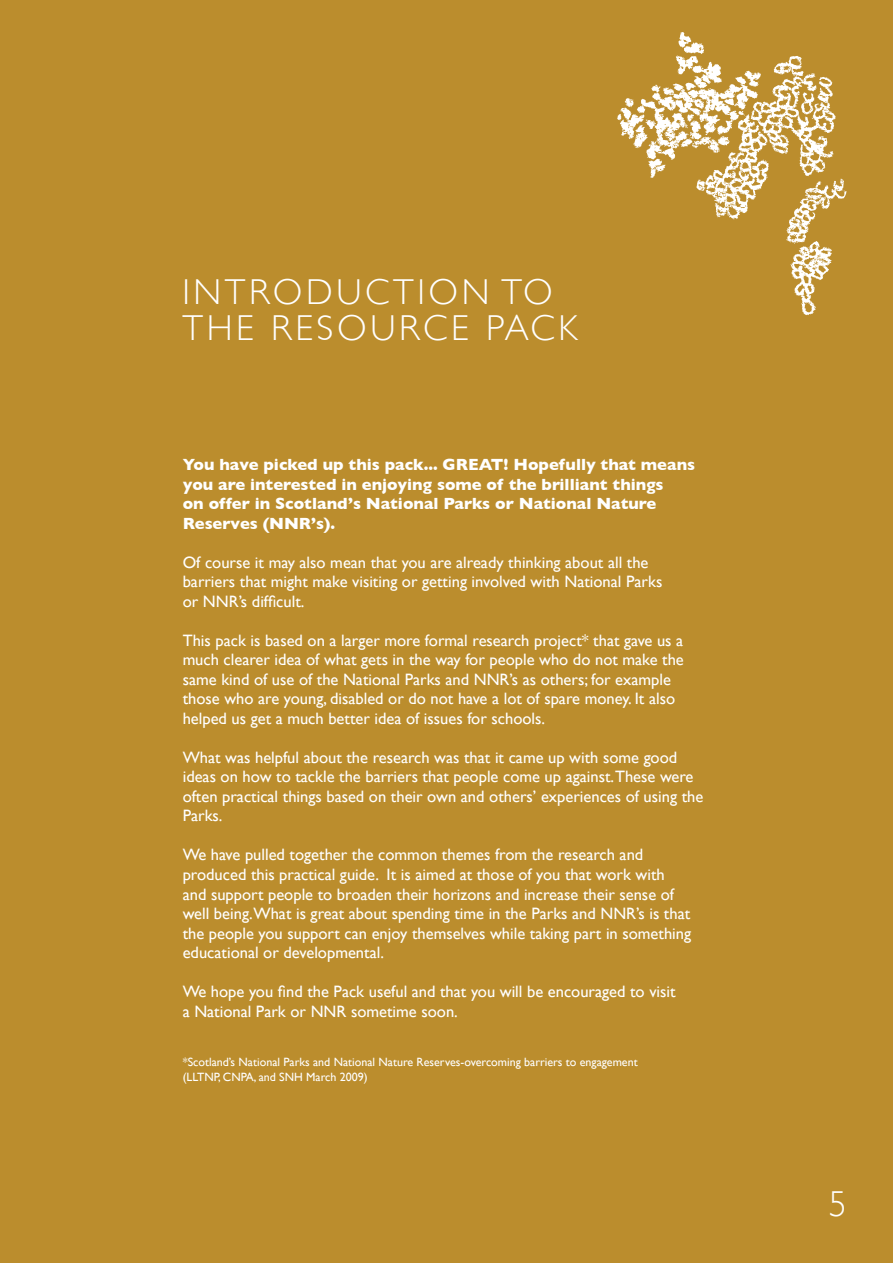
<style>
.page{position:relative;width:893px;height:1263px;background:#bb8d2d}
.page>*{position:absolute;margin:0;border:0;box-sizing:border-box;transform-origin:0 0}
.t1{font:300 36px/36px "Gill Sans";letter-spacing:.1em;color:#fff}
.t2{font:16.5px/19.5px "Gill Sans";color:#fff}
.t3{font:700 16.5px/19.5px "Gill Sans";color:#fff}
.t4{font:12px/15px "Gill Sans";color:#fff}
</style>
<div class="page">
<svg style="left:617px;top:32px;width:229px;height:283px"></svg>
<h1 class="t1" style="left:183px;top:274px;width:372px">INTRODUCTION TO<br>TH E RESOURC E PACK</h1>
<p class="t3" style="left:183px;top:455px;width:514px">You have picked up this pack... GREAT! Hopefully that means you are interested in enjoying some of the brilliant things<br>on offer in Scotland’s National Parks or National Nature Reserves (NNR’s).</p>
<p class="t2" style="left:183px;top:552px;width:481px">Of course it may also mean that you are already thinking about all the barriers that might make visiting or getting involved with National Parks or NNR</p>
<p class="t2" style="left:239px;top:591px;width:67px">’s difficult.</p>
<p class="t2" style="left:183px;top:630px;width:503px;text-align:justify">This pack is based on a larger more formal research project* that gave us a much clearer idea of what gets in the way for people who do not make the same kind of use of the National Parks and NNR</p>
<p class="t2" style="left:183px;top:669px;width:494px;text-indent:327px">’s as others; for example those who are young, disabled or do not have a lot of spare money. It also helped us get a much better idea of issues for schools.</p>
<p class="t2" style="left:183px;top:747px;width:522px">What was helpful about the research was that it came up with some good ideas on how to tackle the barriers that people come up against.These were often practical things based on their own and others’ experiences of using the Parks.</p>
<p class="t2" style="left:183px;top:845px;width:493px">We have pulled together the common themes from the research and produced this practical guide. It is aimed at those of you that work with and support people to broaden their horizons and increase their sense of well being.What is great about spending time in the Parks and NNR</p>
<p class="t2" style="left:183px;top:903px;width:510px;text-align:justify;text-indent:453px">’s is that the people you support can enjoy themselves while taking part in something educational or developmental.</p>
<p class="t2" style="left:183px;top:981px;width:494px">We hope you find the Pack useful and that you will be encouraged to visit a National Park or NNR</p>
<p class="t2" style="left:351px;top:1001px;width:108px">sometime soon.</p>
<p class="t4" style="left:183px;top:1054px;width:456px">*Scotland’s National Parks and National Nature Reserves-overcoming barriers to engagement (LLTN</p>
<p class="t4" style="left:214px;top:1069px;width:155px">P, CN PA, and SNH March 2009)</p>
<h1 class="t1" style="left:829px;top:1186px;width:19px">5</h1>
</div>
